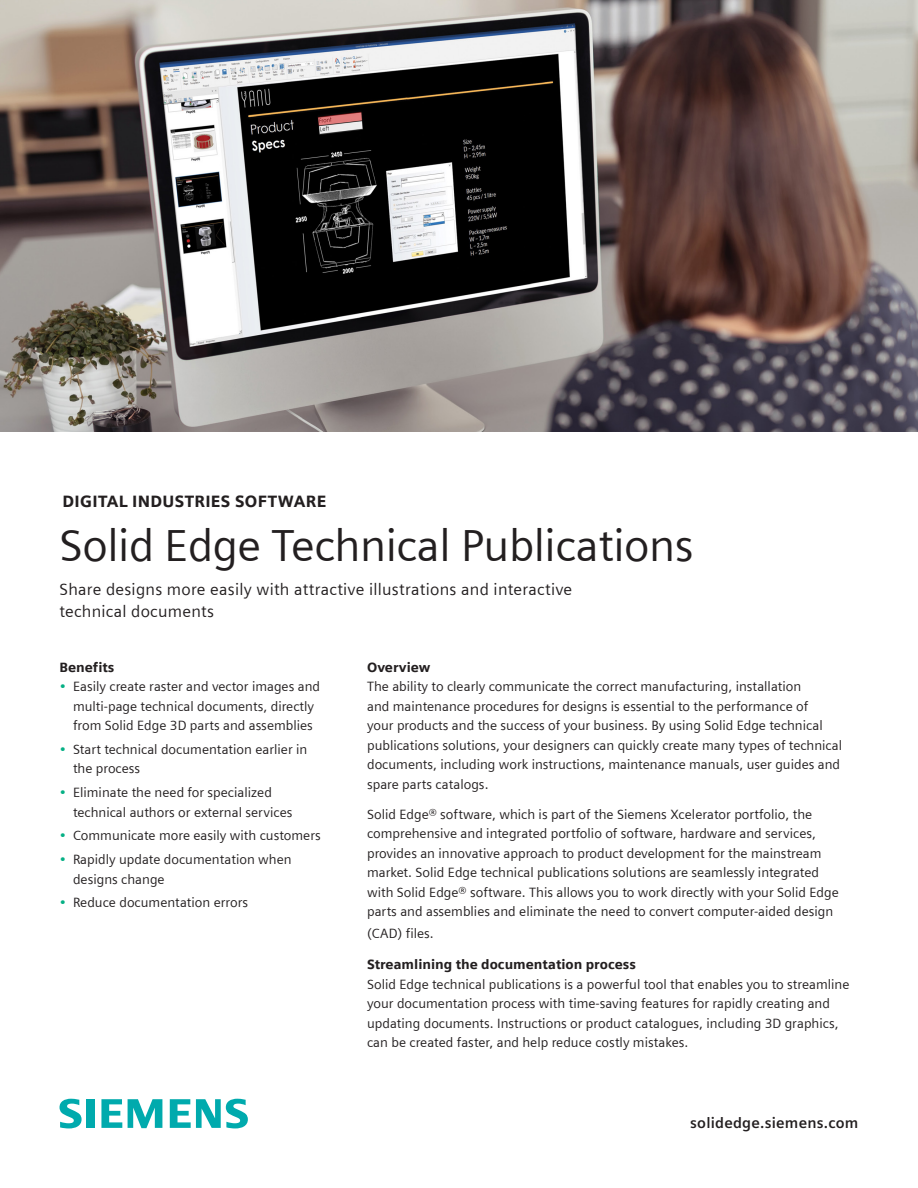
<style>
.page{position:relative;width:918px;height:1188px;background:#fff}
.page>*{position:absolute;margin:0;border:0;box-sizing:border-box;transform-origin:0 0}
._2__Headline_30pt_12{font:45px "Siemens Sans";letter-spacing:-.01em;color:#231f20}
._3__Copy_11pt_130{font:16.5px/21.5px "Siemens Sans";letter-spacing:.015em;color:#231f20}
._1__Topline_11pt_120{font:900 16.5px "Siemens Sans";letter-spacing:.02em;color:#231f20}
.Cover_URL_10pt_FR{font:700 15px "Siemens Sans";letter-spacing:.015em;color:#231f20}
.Body_Copy_9pt_5mm{font:13.5px/19.5px "Siemens Sans";color:#231f20}
.Subhead__9pt_5mm{font:900 13.5px "Siemens Sans";color:#231f20}
.s1{color:#05b085}
</style>
<div class="page">
<img style="left:0;top:0;width:918px;height:432px">
<svg style="left:60px;top:1099px;width:34px;height:29px"></svg>
<svg style="left:101px;top:1099px;width:21px;height:29px"></svg>
<svg style="left:128px;top:1099px;width:34px;height:29px"></svg>
<svg style="left:170px;top:1099px;width:78px;height:29px"></svg>
<p class="_1__Topline_11pt_120" style="left:63px;top:492px;width:265px">DIGITAL INDUSTRIES SOFTWARE</p>
<p class="_2__Headline_30pt_12" style="left:60px;top:520px;width:636px">Solid Edge Technical Publications</p>
<p class="_3__Copy_11pt_130" style="left:60px;top:579px;width:514px">Share designs more easily with attractive illustrations and interactive technical documents</p>
<p class="Subhead__9pt_5mm" style="left:60px;top:659px;width:56px">Benefits</p>
<p class="Body_Copy_9pt_5mm" style="left:60px;top:677px;width:262px;text-align:center"><span class="s1">•</span> Easily create raster and vector images and multi-page technical documents, directly from Solid Edge 3D parts and assemblies</p>
<p class="Body_Copy_9pt_5mm" style="left:73px;top:740px;width:236px;text-indent:-14px"><span class="s1">•</span> Start technical documentation earlier in the process</p>
<p class="Body_Copy_9pt_5mm" style="left:73px;top:783px;width:221px;text-indent:-14px"><span class="s1">•</span> Eliminate the need for specialized technical authors or external services</p>
<p class="Body_Copy_9pt_5mm" style="left:60px;top:826px;width:263px"><span class="s1">•</span> Communicate more easily with customers</p>
<p class="Body_Copy_9pt_5mm" style="left:73px;top:850px;width:220px;text-indent:-14px"><span class="s1">•</span> Rapidly update documentation when designs change</p>
<p class="Body_Copy_9pt_5mm" style="left:60px;top:893px;width:190px"><span class="s1">•</span> Reduce documentation errors</p>
<p class="Subhead__9pt_5mm" style="left:367px;top:659px;width:65px">Overview</p>
<p class="Body_Copy_9pt_5mm" style="left:367px;top:677px;width:477px">The ability to clearly communicate the correct manufacturing, installation<br>and maintenance procedures for designs is essential to the performance of<br>your products and the success of your business. By using Solid Edge technical publications solutions, your designers can quickly create many types of technical documents, including work instructions, maintenance manuals, user guides and spare parts catalogs.</p>
<p class="Body_Copy_9pt_5mm" style="left:367px;top:804px;width:473px">Solid Edge® software, which is part of the Siemens Xcelerator portfolio, the comprehensive and integrated portfolio of software, hardware and services, provides an innovative approach to product development for the mainstream market. Solid Edge technical publications solutions are seamlessly integrated with Solid Edge® software. This allows you to work directly with your Solid Edge parts and assemblies and eliminate the need to convert computer-aided design</p>
<p class="Body_Copy_9pt_5mm" style="left:367px;top:923px;width:68px">(CAD) files.</p>
<p class="Subhead__9pt_5mm" style="left:367px;top:957px;width:270px">Streamlining the documentation process</p>
<p class="Body_Copy_9pt_5mm" style="left:367px;top:975px;width:484px">Solid Edge technical publications is a powerful tool that enables you to streamline your documentation process with time-saving features for rapidly creating and updating documents. Instructions or product catalogues, including 3D graphics, can be created faster, and help reduce costly mistakes.</p>
<p class="Cover_URL_10pt_FR" style="left:690px;top:1115px;width:170px">solidedge.siemens.com</p>
</div>
